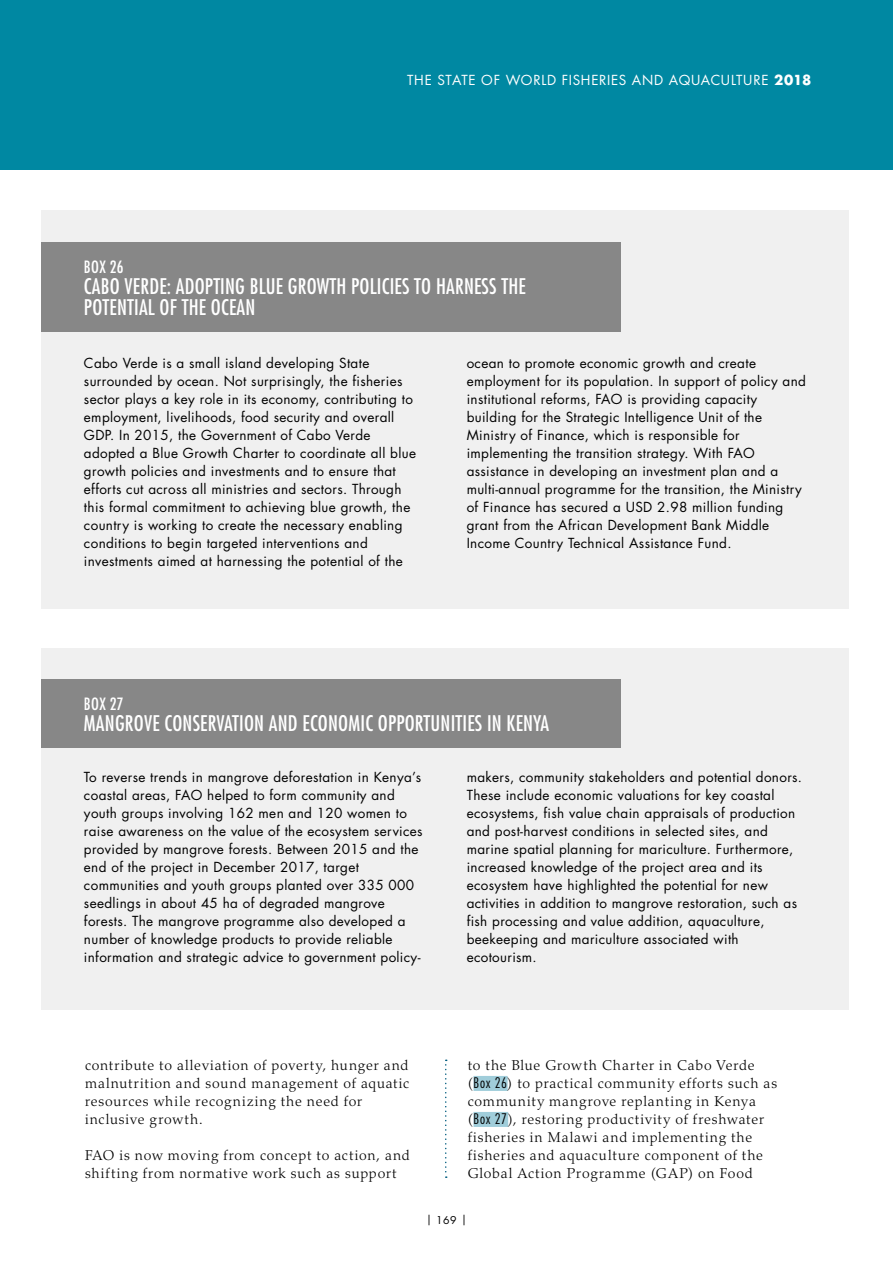
<style>
.page{position:relative;width:893px;height:1263px;background:#fff}
.page>*{position:absolute;margin:0;border:0;box-sizing:border-box;transform-origin:0 0}
.t1{font:condensed 21px/21px "Futura Std";letter-spacing:.01em;color:#fff}
.t2{font:condensed 16.5px "Futura Std";letter-spacing:.01em;color:#fff}
.t3{font:300 14.25px/18px "Palatino LT Std";letter-spacing:.055em;color:#000}
.t4{font:13.5px/18px "Futura Std";letter-spacing:.025em;color:#000}
.t5{font:13.5px "Futura Std";letter-spacing:.055em;color:#fff}
.t6{font:10.5px "Futura Std";color:#000}
.s1{font-weight:700}
.s2{font-family:"Futura Std";font-stretch:condensed}
</style>
<div class="page">
<div style="left:0;top:0;width:893px;height:170px;background:#0088a2"></div>
<svg style="left:445px;top:1059px;width:2px;height:119px"></svg>
<div style="left:473px;top:1076px;width:35px;height:15px;background:#a0cdda"></div>
<div style="left:473px;top:1112px;width:35px;height:15px;background:#a0cdda"></div>
<div style="left:41px;top:210px;width:808px;height:399px;background:#f0f0f0"></div>
<div style="left:41px;top:648px;width:808px;height:361px;background:#f0f0f0"></div>
<div style="left:41px;top:242px;width:580px;height:90px;background:#878787"></div>
<div style="left:41px;top:679px;width:580px;height:69px;background:#878787"></div>
<p class="t5" style="left:407px;top:71px;width:406px">THE STATE OF WORLD FISHERIES AND AQUACULTURE <span class="s1">2018</span></p>
<p class="t2" style="left:84px;top:257px;width:41px">BOX 26</p>
<h1 class="t1" style="left:84px;top:275px;width:443px">CABO VERDE: ADOPTING BLUE GROWTH POLICIES TO HARNESS THE<br>POTENTIAL OF THE OCEAN</h1>
<p class="t4" style="left:84px;top:354px;width:334px">Cabo Verde is a small island developing State surrounded by ocean. Not surprisingly, the fisheries sector plays a key role in its economy, contributing to employment, livelihoods, food security and overall GDP. In 2015, the Government of Cabo Verde adopted a Blue Growth Charter to coordinate all blue growth policies and investments and to ensure that efforts cut across all ministries and sectors. Through this formal commitment to achieving blue growth, the country is working to create the necessary enabling conditions to begin targeted interventions and investments aimed at harnessing the potential of the</p>
<p class="t4" style="left:467px;top:354px;width:341px">ocean to promote economic growth and create employment for its population. In support of policy and institutional reforms, FAO is providing capacity building for the Strategic Intelligence Unit of the Ministry of Finance, which is responsible for implementing the transition strategy. With FAO assistance in developing an investment plan and a multi-annual programme for the transition, the Ministry of Finance has secured a USD 2.98 million funding grant from the African Development Bank Middle Income Country Technical Assistance Fund.</p>
<p class="t2" style="left:84px;top:694px;width:41px">BOX 27</p>
<h1 class="t1" style="left:84px;top:712px;width:467px">MANGROVE CONSERVATION AND ECONOMIC OPPORTUNITIES IN KENYA</h1>
<p class="t4" style="left:84px;top:768px;width:340px">To reverse trends in mangrove deforestation in Kenya’s coastal areas, FAO helped to form community and youth groups involving 162 men and 120 women to raise awareness on the value of the ecosystem services provided by mangrove forests. Between 2015 and the end of the project in December 2017, target communities and youth groups planted over 335 000 seedlings in about 45 ha of degraded mangrove forests. The mangrove programme also developed a number of knowledge products to provide reliable information and strategic advice to government policy-</p>
<p class="t4" style="left:467px;top:768px;width:337px">makers, community stakeholders and potential donors.<br>These include economic valuations for key coastal ecosystems, fish value chain appraisals of production and post-harvest conditions in selected sites, and marine spatial planning for mariculture. Furthermore, increased knowledge of the project area and its ecosystem have highlighted the potential for new activities in addition to mangrove restoration, such as fish processing and value addition, aquaculture, beekeeping and mariculture associated with ecotourism.</p>
<p class="t3" style="left:85px;top:1056px;width:326px">contribute to alleviation of poverty, hunger and malnutrition and sound management of aquatic resources while recognizing the need for inclusive growth.</p>
<p class="t3" style="left:85px;top:1146px;width:326px">FAO is now moving from concept to action, and shifting from normative work such as support</p>
<p class="t3" style="left:468px;top:1056px;width:311px">to the Blue Growth Charter in Cabo Verde (<span class="s2">Box 26</span>) to practical community efforts such as community mangrove replanting in Kenya (<span class="s2">Box 27</span>), restoring productivity of freshwater fisheries in Malawi and implementing the fisheries and aquaculture component of the Global Action Programme (GAP) on Food</p>
<p class="t6" style="left:426px;top:1214px;width:42px">| 169 |</p>
</div>
